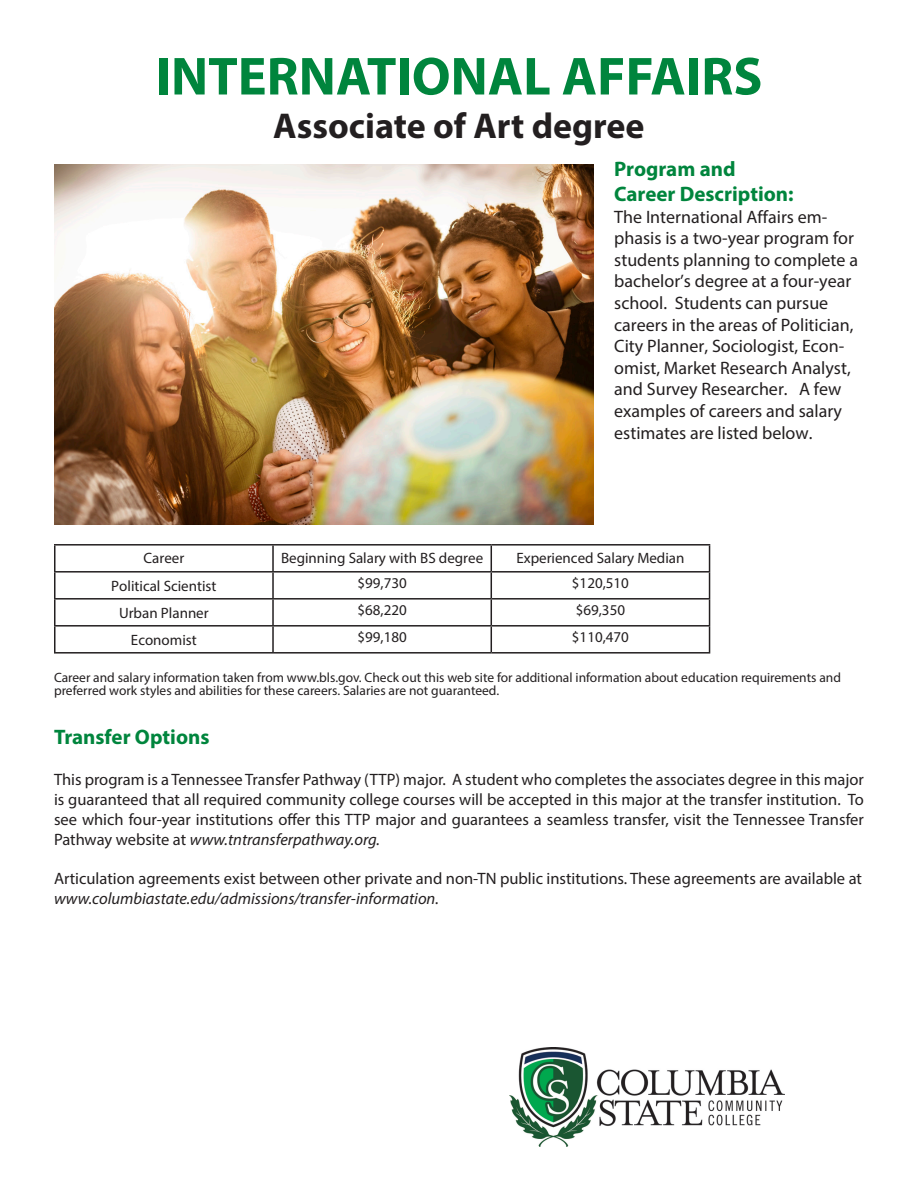
<style>
.page{position:relative;width:918px;height:1188px;background:#fff}
.page>*{position:absolute;margin:0;border:0;box-sizing:border-box;transform-origin:0 0}
.t1{font:700 54px "Myriad Pro";color:#00853d}
.t2{font:700 36px "Myriad Pro";color:#231f20}
.t3{font:700 21px "Myriad Pro";color:#00853d}
.t4{font:18px/21.6px "Myriad Pro";color:#231f20}
.t5{font:16.5px/19.8px "Myriad Pro";color:#231f20;text-align:justify}
.t6{font:15px "Myriad Pro";color:#231f20}
.t7{font:13.5px/13.5px "Myriad Pro";color:#231f20}
.s1{font-style:italic}
</style>
<div class="page">
<img style="left:509px;top:1048px;width:275px;height:99px">
<img style="left:54px;top:164px;width:540px;height:361px">
<hr style="left:54px;top:544px;width:219px;height:2px;background:#231f20">
<hr style="left:54px;top:546px;width:2px;height:25px;background:#231f20">
<hr style="left:273px;top:544px;width:218px;height:2px;background:#231f20">
<hr style="left:272px;top:546px;width:2px;height:25px;background:#231f20">
<hr style="left:491px;top:544px;width:219px;height:2px;background:#231f20">
<hr style="left:54px;top:571px;width:219px;height:2px;background:#231f20">
<hr style="left:54px;top:573px;width:2px;height:25px;background:#231f20">
<hr style="left:273px;top:571px;width:218px;height:2px;background:#231f20">
<hr style="left:272px;top:573px;width:2px;height:25px;background:#231f20">
<hr style="left:491px;top:571px;width:219px;height:2px;background:#231f20">
<hr style="left:54px;top:598px;width:219px;height:2px;background:#231f20">
<hr style="left:54px;top:600px;width:2px;height:25px;background:#231f20">
<hr style="left:273px;top:598px;width:218px;height:2px;background:#231f20">
<hr style="left:272px;top:600px;width:2px;height:25px;background:#231f20">
<hr style="left:491px;top:598px;width:219px;height:2px;background:#231f20">
<hr style="left:54px;top:625px;width:219px;height:2px;background:#231f20">
<hr style="left:54px;top:627px;width:2px;height:25px;background:#231f20">
<hr style="left:273px;top:625px;width:218px;height:2px;background:#231f20">
<hr style="left:272px;top:627px;width:2px;height:25px;background:#231f20">
<hr style="left:491px;top:625px;width:219px;height:2px;background:#231f20">
<svg style="left:491px;top:546px;width:1px;height:106px"></svg>
<svg style="left:709px;top:546px;width:1px;height:106px"></svg>
<hr style="left:54px;top:652px;width:219px;height:2px;background:#231f20">
<hr style="left:273px;top:652px;width:218px;height:2px;background:#231f20">
<hr style="left:491px;top:652px;width:219px;height:2px;background:#231f20">
<p class="t1" style="left:156px;top:41px;width:608px">INTERNATIONAL AFFAIRS</p>
<p class="t2" style="left:273px;top:102px;width:373px">Associate of Art degree</p>
<p class="t3" style="left:614px;top:155px;width:123px">Program and</p>
<p class="t3" style="left:614px;top:180px;width:181px">Career Description:</p>
<p class="t4" style="left:614px;top:205px;width:245px">The International Affairs em&shy;phasis is a two-year program for students planning to complete a bachelor’s degree at a four-year school. Students can pursue careers in the areas of Politician,<br>City Planner, Sociologist, Econ&shy;omist, Market Research Analyst, and Survey Researcher. A few examples of careers and salary estimates are listed below.</p>
<p class="t6" style="left:143px;top:549px;width:42px">Career</p>
<p class="t6" style="left:281px;top:549px;width:204px">Beginning Salary with BS degree</p>
<p class="t6" style="left:516px;top:549px;width:170px">Experienced Salary Median</p>
<p class="t6" style="left:111px;top:577px;width:107px">Political Scientist</p>
<p class="t6" style="left:358px;top:574px;width:51px">$99,730</p>
<p class="t6" style="left:572px;top:574px;width:58px">$120,510</p>
<p class="t6" style="left:119px;top:604px;width:91px">Urban Planner</p>
<p class="t6" style="left:358px;top:601px;width:51px">$68,220</p>
<p class="t6" style="left:576px;top:601px;width:51px">$69,350</p>
<p class="t6" style="left:131px;top:631px;width:67px">Economist</p>
<p class="t6" style="left:358px;top:628px;width:51px">$99,180</p>
<p class="t6" style="left:572px;top:628px;width:58px">$110,470</p>
<p class="t7" style="left:54px;top:670px;width:789px">Career and salary information taken from www.bls.gov. Check out this web site for additional information about education requirements and preferred work styles and abilities for these careers. Salaries are not guaranteed.</p>
<p class="t3" style="left:54px;top:723px;width:157px">Transfer Options</p>
<p class="t5" style="left:54px;top:769px;width:812px">This program is a Tennessee Transfer Pathway (TTP) major. A student who completes the associates degree in this major is guaranteed that all required community college courses will be accepted in this major at the transfer institution. To see which four-year institutions offer this TTP major and guarantees a seamless transfer, visit the Tennessee Transfer Pathway website at <span class="s1">www.tntransferpathway.org.</span></p>
<p class="t5" style="left:54px;top:868px;width:810px">Articulation agreements exist between other private and non-TN public institutions. These agreements are available at <span class="s1">www.columbiastate.edu/admissions/transfer-information.</span></p>
</div>
